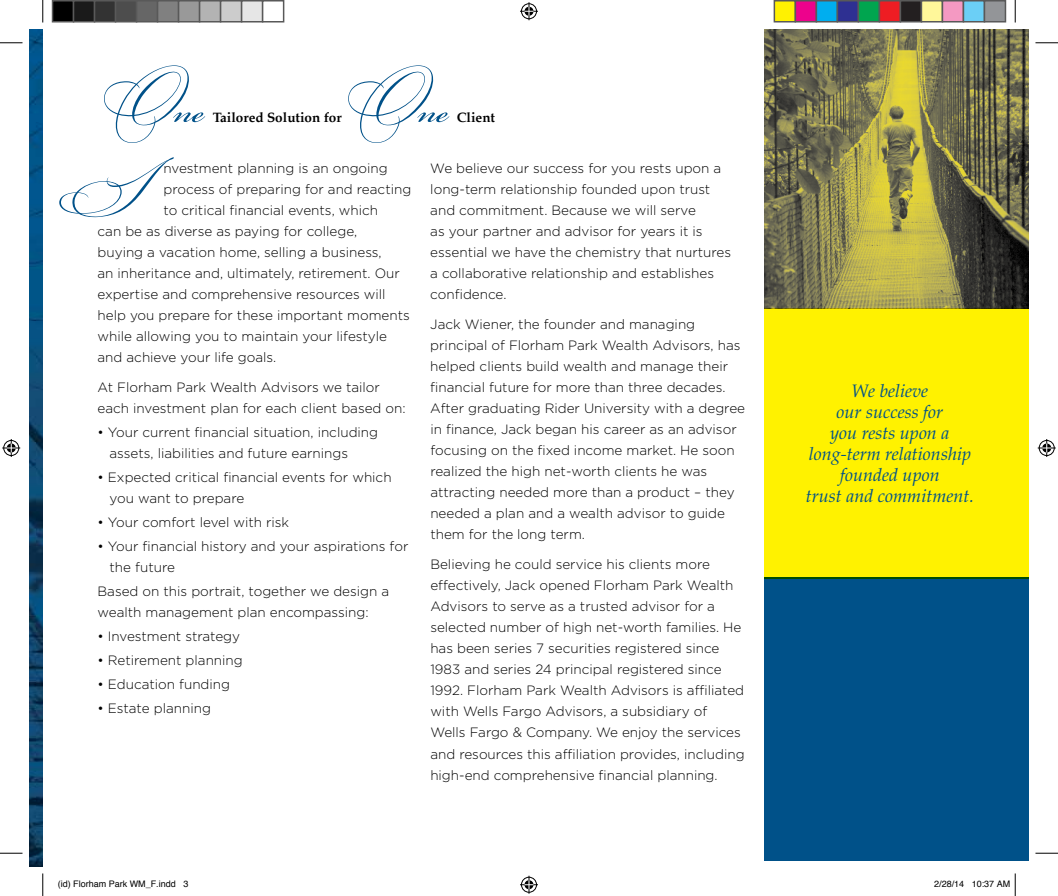
<style>
.page{position:relative;width:1058px;height:896px;background:#fff}
.page>*{position:absolute;margin:0;border:0;box-sizing:border-box;transform-origin:0 0}
.t1{font:54px "Bickham Script MM 400";color:#005189}
.t2{font:50.55px "Bickham Script MM Sw Caps 400";color:#005189}
.t3{font:18px/21px "Palatino Italic Os F";color:#005189;text-align:center}
.t4{font:300 13.5px/21px "Gotham";color:#000}
.t5{font:700 13.5px "Palatino";color:#000}
.t6{font:9px "Helvetica";color:#000}
.s1{font-family:"Bickham Script MM Sw Caps 400"}
</style>
<div class="page">
<div style="left:764px;top:308px;width:264px;height:270px;background:#fff200"></div>
<div style="left:764px;top:577px;width:264px;height:283px;background:#005189"></div>
<img style="left:29px;top:29px;width:14px;height:837px">
<img style="left:764px;top:29px;width:264px;height:279px">
<svg style="left:0;top:42px;width:22px;height:1px"></svg>
<svg style="left:1035px;top:42px;width:23px;height:1px"></svg>
<svg style="left:0;top:852px;width:22px;height:1px"></svg>
<svg style="left:1035px;top:852px;width:23px;height:1px"></svg>
<svg style="left:42px;top:0;width:1px;height:22px"></svg>
<svg style="left:42px;top:873px;width:1px;height:23px"></svg>
<svg style="left:1014px;top:0;width:1px;height:22px"></svg>
<svg style="left:520px;top:2px;width:18px;height:18px"></svg>
<svg style="left:520px;top:875px;width:18px;height:18px"></svg>
<svg style="left:2px;top:439px;width:18px;height:18px"></svg>
<svg style="left:1037px;top:439px;width:18px;height:18px"></svg>
<div style="left:52px;top:1px;width:21px;height:21px;background:#000"></div>
<div style="left:52px;top:0;width:22px;height:22px;border:2px solid #595959"></div>
<div style="left:74px;top:1px;width:20px;height:21px;background:#1a1a1a"></div>
<div style="left:73px;top:0;width:22px;height:22px;border:2px solid #595959"></div>
<div style="left:94px;top:1px;width:22px;height:21px;background:#333"></div>
<div style="left:94px;top:0;width:22px;height:22px;border:2px solid #595959"></div>
<div style="left:116px;top:1px;width:20px;height:21px;background:#4d4d4d"></div>
<div style="left:115px;top:0;width:22px;height:22px;border:2px solid #595959"></div>
<div style="left:136px;top:1px;width:22px;height:21px;background:#666"></div>
<div style="left:136px;top:0;width:22px;height:22px;border:2px solid #595959"></div>
<div style="left:158px;top:1px;width:20px;height:21px;background:#808080"></div>
<div style="left:157px;top:0;width:22px;height:22px;border:2px solid #595959"></div>
<div style="left:178px;top:1px;width:22px;height:21px;background:#999"></div>
<div style="left:178px;top:0;width:22px;height:22px;border:2px solid #595959"></div>
<div style="left:200px;top:1px;width:20px;height:21px;background:#b3b3b3"></div>
<div style="left:199px;top:0;width:22px;height:22px;border:2px solid #595959"></div>
<div style="left:220px;top:1px;width:22px;height:21px;background:#ccc"></div>
<div style="left:220px;top:0;width:22px;height:22px;border:2px solid #595959"></div>
<div style="left:242px;top:1px;width:20px;height:21px;background:#e6e6e6"></div>
<div style="left:241px;top:0;width:22px;height:22px;border:2px solid #595959"></div>
<div style="left:262px;top:0;width:22px;height:22px;border:2px solid #595959"></div>
<div style="left:774px;top:1px;width:21px;height:21px;background:#fff101"></div>
<div style="left:773px;top:0;width:23px;height:22px;border:2px solid #595959"></div>
<div style="left:795px;top:1px;width:21px;height:21px;background:#ed028c"></div>
<div style="left:794px;top:0;width:23px;height:22px;border:2px solid #595959"></div>
<div style="left:816px;top:1px;width:21px;height:21px;background:#00aeef"></div>
<div style="left:815px;top:0;width:23px;height:22px;border:2px solid #595959"></div>
<div style="left:837px;top:1px;width:21px;height:21px;background:#2e3092"></div>
<div style="left:836px;top:0;width:23px;height:22px;border:2px solid #595959"></div>
<div style="left:858px;top:1px;width:21px;height:21px;background:#00a54f"></div>
<div style="left:857px;top:0;width:23px;height:22px;border:2px solid #595959"></div>
<div style="left:879px;top:1px;width:21px;height:21px;background:#ee1d23"></div>
<div style="left:878px;top:0;width:23px;height:22px;border:2px solid #595959"></div>
<div style="left:900px;top:1px;width:21px;height:21px;background:#231f20"></div>
<div style="left:899px;top:0;width:23px;height:22px;border:2px solid #595959"></div>
<div style="left:921px;top:1px;width:21px;height:21px;background:#fff79a"></div>
<div style="left:920px;top:0;width:23px;height:22px;border:2px solid #595959"></div>
<div style="left:942px;top:1px;width:21px;height:21px;background:#f499c2"></div>
<div style="left:941px;top:0;width:23px;height:22px;border:2px solid #595959"></div>
<div style="left:963px;top:1px;width:21px;height:21px;background:#6bcff6"></div>
<div style="left:962px;top:0;width:23px;height:22px;border:2px solid #595959"></div>
<div style="left:984px;top:1px;width:21px;height:21px;background:#939598"></div>
<div style="left:983px;top:0;width:23px;height:22px;border:2px solid #595959"></div>
<svg style="left:1014px;top:873px;width:1px;height:23px"></svg>
<h1 class="t1" style="left:98px;top:81px;width:108px"><span class="s1">O</span>ne</h1>
<h1 class="t1" style="left:342px;top:81px;width:108px"><span class="s1">O</span>ne</h1>
<p class="t5" style="left:213px;top:106px;width:131px">Tailored Solution for</p>
<p class="t5" style="left:457px;top:106px;width:40px">Client</p>
<h2 class="t2" style="left:53px;top:164px;width:123px">I</h2>
<p class="t4" style="left:164px;top:157px;width:226px">nvestment planning is an ongoing</p>
<p class="t4" style="left:164px;top:178px;width:249px">process of preparing for and reacting</p>
<p class="t4" style="left:164px;top:199px;width:216px">to critical financial events, which</p>
<p class="t4" style="left:98px;top:220px;width:261px">can be as diverse as paying for college,</p>
<p class="t4" style="left:98px;top:241px;width:286px">buying a vacation home, selling a business,</p>
<p class="t4" style="left:98px;top:262px;width:304px">an inheritance and, ultimately, retirement. Our</p>
<p class="t4" style="left:98px;top:283px;width:289px">expertise and comprehensive resources will</p>
<p class="t4" style="left:98px;top:304px;width:314px">help you prepare for these important moments</p>
<p class="t4" style="left:98px;top:325px;width:291px">while allowing you to maintain your lifestyle</p>
<p class="t4" style="left:98px;top:346px;width:180px">and achieve your life goals.</p>
<p class="t4" style="left:98px;top:376px;width:310px">At Florham Park Wealth Advisors we tailor each investment plan for each client based on:</p>
<p class="t4" style="left:110px;top:421px;width:270px;text-indent:-12px">• Your current financial situation, including assets, liabilities and future earnings</p>
<p class="t4" style="left:110px;top:466px;width:283px;text-indent:-12px">• Expected critical financial events for which you want to prepare</p>
<p class="t4" style="left:98px;top:511px;width:193px">• Your comfort level with risk</p>
<p class="t4" style="left:110px;top:535px;width:300px;text-indent:-12px">• Your financial history and your aspirations for the future</p>
<p class="t4" style="left:98px;top:580px;width:293px">Based on this portrait, together we design a wealth management plan encompassing:</p>
<p class="t4" style="left:98px;top:625px;width:144px">• Investment strategy</p>
<p class="t4" style="left:98px;top:649px;width:147px">• Retirement planning</p>
<p class="t4" style="left:98px;top:673px;width:134px">• Education funding</p>
<p class="t4" style="left:98px;top:697px;width:115px">• Estate planning</p>
<p class="t4" style="left:430px;top:157px;width:302px">We believe our success for you rests upon a long-term relationship founded upon trust and commitment. Because we will serve<br>as your partner and advisor for years it is essential we have the chemistry that nurtures a collaborative relationship and establishes confidence.</p>
<p class="t4" style="left:430px;top:314px;width:316px">Jack Wiener, the founder and managing principal of Florham Park Wealth Advisors, has helped clients build wealth and manage their financial future for more than three decades.<br>After graduating Rider University with a degree in finance, Jack began his career as an advisor focusing on the fixed income market. He soon realized the high net-worth clients he was attracting needed more than a product – they needed a plan and a wealth advisor to guide them for the long term.</p>
<p class="t4" style="left:430px;top:554px;width:316px">Believing he could service his clients more effectively, Jack opened Florham Park Wealth Advisors to serve as a trusted advisor for a selected number of high net-worth families. He has been series 7 securities registered since 1983 and series 24 principal registered since 1992. Florham Park Wealth Advisors is affiliated with Wells Fargo Advisors, a subsidiary of Wells Fargo &amp; Company. We enjoy the services and resources this affiliation provides, including high-end comprehensive financial planning.</p>
<h3 class="t3" style="left:806px;top:380px;width:169px">We believe<br>our success for<br>you rests upon a long-term relationship founded upon<br>trust and commitment.</h3>
<p class="t6" style="left:58px;top:876px;width:132px">(id) Florham Park WM_F.indd 3</p>
<p class="t6" style="left:934px;top:876px;width:78px">2/28/14 10:37 AM</p>
</div>
